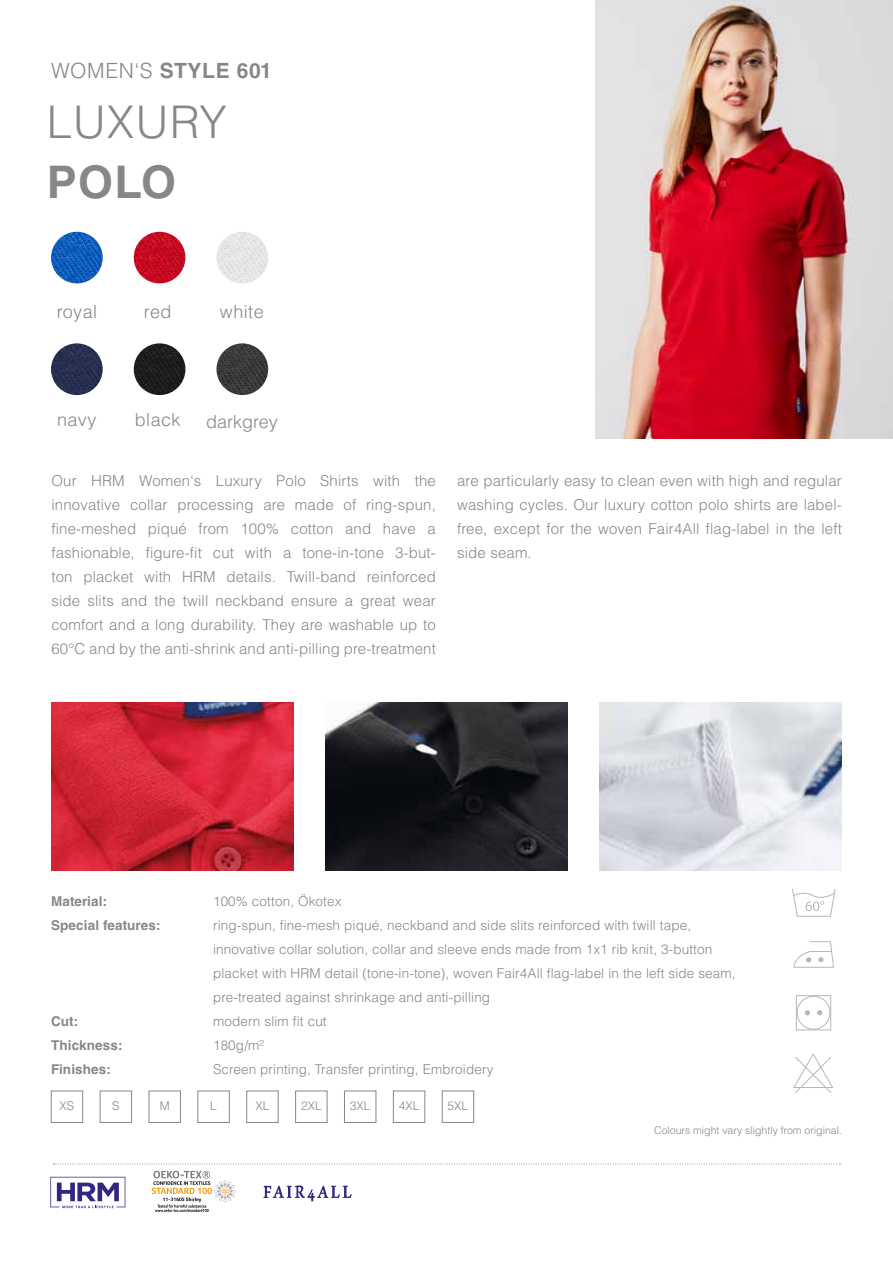
<style>
.page{position:relative;width:893px;height:1263px;background:#fff}
.page>*{position:absolute;margin:0;border:0;box-sizing:border-box;transform-origin:0 0}
.t1{font:300 45px "Helvetica LT Std";letter-spacing:.03em;color:#878787}
.t2{font:700 45px "Helvetica LT Std";color:#878787}
.t3{font:700 21px "Helvetica LT Std";letter-spacing:.03em;color:#878787}
.t4{font:300 18px "Helvetica LT Std";letter-spacing:.025em;color:#878787}
.t5{font:300 18px "Helvetica LT Std";color:#878787}
.t6{font:300 15px/24px "Helvetica LT Std";letter-spacing:.01em;color:#878787;text-align:justify}
.t7{font:300 13.5px/24px "Helvetica LT Std";letter-spacing:.01em;color:#878787}
.t8{font:700 13.5px "Helvetica LT Std";letter-spacing:.01em;color:#878787}
.t9{font:300 12px "Helvetica LT Std";color:#878787}
.t10{font:300 10.5px "Helvetica LT Std";color:#878787}
.s1{font-weight:300}
</style>
<div class="page">
<div style="left:100px;top:1091px;width:32px;height:32px;border:1px solid #878787"></div>
<div style="left:51px;top:1091px;width:32px;height:32px;border:1px solid #878787"></div>
<div style="left:149px;top:1091px;width:32px;height:32px;border:1px solid #878787"></div>
<div style="left:295px;top:1091px;width:32px;height:32px;border:1px solid #878787"></div>
<div style="left:344px;top:1091px;width:32px;height:32px;border:1px solid #878787"></div>
<div style="left:393px;top:1091px;width:32px;height:32px;border:1px solid #878787"></div>
<div style="left:442px;top:1091px;width:32px;height:32px;border:1px solid #878787"></div>
<svg style="left:792px;top:889px;width:44px;height:28px"></svg>
<svg style="left:793px;top:1053px;width:40px;height:40px"></svg>
<svg style="left:794px;top:941px;width:40px;height:27px"></svg>
<svg style="left:796px;top:995px;width:35px;height:35px"></svg>
<img style="left:325px;top:702px;width:242px;height:169px">
<img style="left:600px;top:702px;width:242px;height:169px">
<img style="left:51px;top:702px;width:242px;height:169px">
<img style="left:595px;top:0;width:298px;height:438px">
<img style="left:51px;top:232px;width:52px;height:51px;border-radius:26px">
<img style="left:134px;top:232px;width:51px;height:51px;border-radius:26px">
<img style="left:216px;top:232px;width:52px;height:51px;border-radius:26px">
<img style="left:51px;top:343px;width:52px;height:52px;border-radius:26px">
<img style="left:134px;top:343px;width:51px;height:52px;border-radius:26px">
<img style="left:216px;top:343px;width:52px;height:52px;border-radius:26px">
<img style="left:214px;top:1180px;width:22px;height:22px">
<svg style="left:152px;top:1171px;width:60px;height:41px"></svg>
<svg style="left:54px;top:1164px;width:786px;height:1px"></svg>
<svg style="left:50px;top:1177px;width:75px;height:31px"></svg>
<svg style="left:263px;top:1185px;width:89px;height:17px"></svg>
<h2 class="t3" style="left:51px;top:58px;width:222px"><span class="s1">WOMEN‘S</span> STYLE 601</h2>
<h1 class="t1" style="left:47px;top:94px;width:182px">LUXURY</h1>
<h1 class="t2" style="left:47px;top:155px;width:131px">POLO</h1>
<p class="t4" style="left:57px;top:300px;width:42px">royal</p>
<p class="t4" style="left:144px;top:300px;width:29px">red</p>
<p class="t4" style="left:220px;top:300px;width:45px">white</p>
<p class="t4" style="left:57px;top:408px;width:41px">navy</p>
<p class="t4" style="left:135px;top:408px;width:47px">black</p>
<p class="t5" style="left:206px;top:411px;width:73px">darkgrey</p>
<p class="t6" style="left:51px;top:469px;width:386px">Our HRM Women‘s Luxury Polo Shirts with the innovative collar processing are made of ring-spun, fine-meshed piqué from 100% cotton and have a fashionable, figure-fit cut with a tone-in-tone 3-but&shy;ton placket with HRM details. Twill-band reinforced side slits and the twill neckband ensure a great wear comfort and a long durability. They are washable up to 60°C and by the anti-shrink and anti-pilling pre-treatment</p>
<p class="t6" style="left:457px;top:469px;width:386px">are particularly easy to clean even with high and regular washing cycles. Our luxury cotton polo shirts are label&shy;free, except for the woven Fair4All flag-label in the left side seam.</p>
<p class="t8" style="left:51px;top:893px;width:58px">Material:</p>
<p class="t7" style="left:213px;top:889px;width:130px">100% cotton, Ökotex</p>
<p class="t8" style="left:51px;top:917px;width:111px">Special features:</p>
<p class="t7" style="left:213px;top:913px;width:524px">ring-spun, fine-mesh piqué, neckband and side slits reinforced with twill tape, innovative collar solution, collar and sleeve ends made from 1x1 rib knit, 3-button placket with HRM detail (tone-in-tone), woven Fair4All flag-label in the left side seam, pre-treated against shrinkage and anti-pilling</p>
<p class="t8" style="left:51px;top:1013px;width:29px">Cut:</p>
<p class="t7" style="left:213px;top:1009px;width:115px">modern slim fit cut</p>
<p class="t8" style="left:51px;top:1037px;width:73px">Thickness:</p>
<p class="t7" style="left:213px;top:1033px;width:53px">180g/m²</p>
<p class="t8" style="left:51px;top:1061px;width:62px">Finishes:</p>
<p class="t7" style="left:213px;top:1057px;width:282px">Screen printing, Transfer printing, Embroidery</p>
<p class="t9" style="left:60px;top:1098px;width:16px">XS</p>
<p class="t9" style="left:112px;top:1098px;width:9px">S</p>
<p class="t9" style="left:160px;top:1098px;width:11px">M</p>
<p class="t9" style="left:210px;top:1098px;width:8px">L</p>
<p class="t9" style="left:255px;top:1098px;width:16px">XL</p>
<p class="t9" style="left:301px;top:1098px;width:22px">2XL</p>
<p class="t9" style="left:350px;top:1098px;width:22px">3XL</p>
<p class="t9" style="left:399px;top:1098px;width:22px">4XL</p>
<p class="t9" style="left:448px;top:1098px;width:22px">5XL</p>
<p class="t10" style="left:654px;top:1124px;width:189px">Colours might vary slightly from original.</p>
</div>
